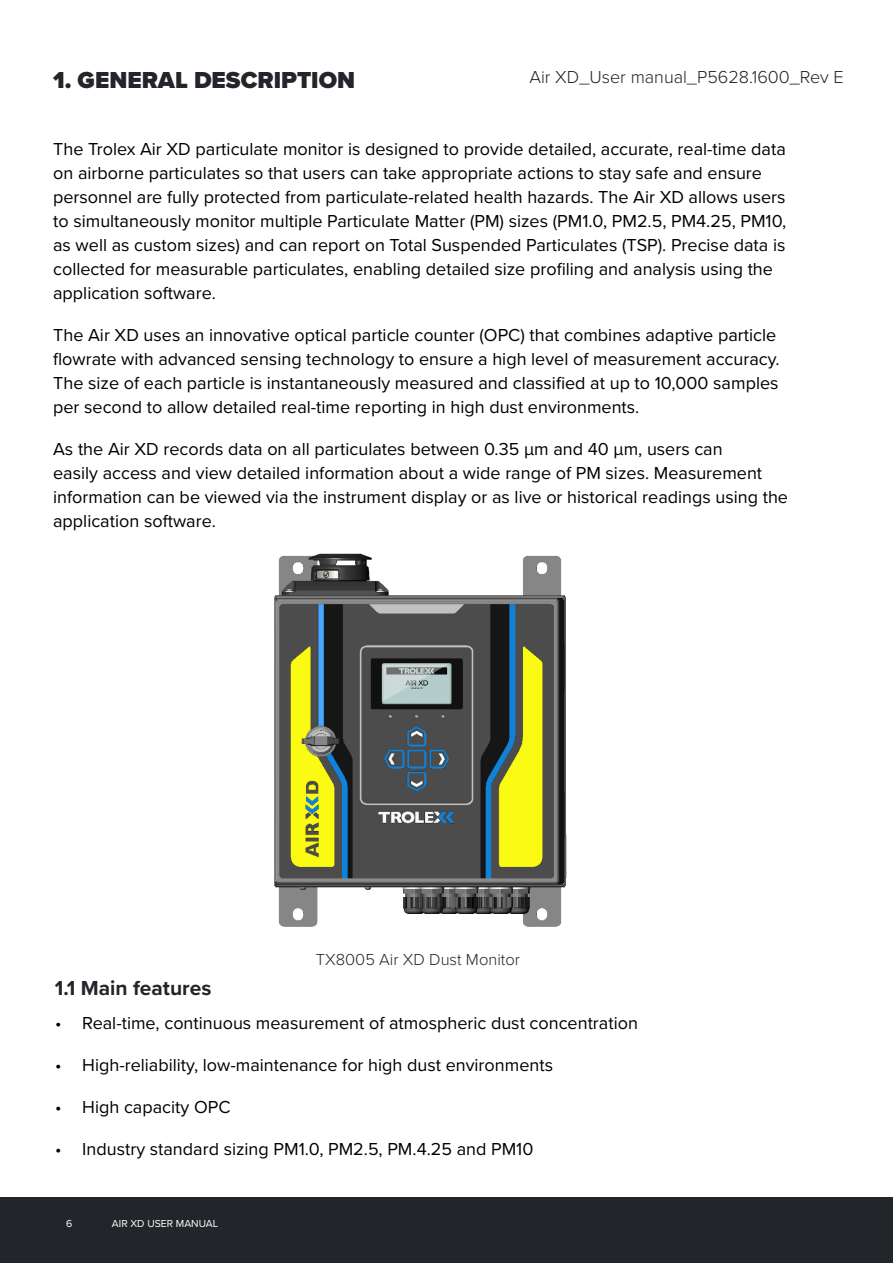
<style>
.page{position:relative;width:893px;height:1263px;background:#fff}
.page>*{position:absolute;margin:0;border:0;box-sizing:border-box;transform-origin:0 0}
.PAGE_HEADING{font:900 24px "Proxima Nova";color:#222529}
.t1{font:700 21px "Proxima Nova";color:#222529}
.Body{font:18px/24px "Proxima Nova";color:#000}
.t2{font:300 18px "Proxima Nova";color:#231f20}
.Body-2{font:300 16.5px "Proxima Nova";color:#222529}
.Table_Text{font:10.5px "Proxima Nova";color:#fff}
</style>
<div class="page">
<div style="left:0;top:1197px;width:893px;height:66px;background:#222529"></div>
<img style="left:274px;top:553px;width:293px;height:374px">
<p class="PAGE_HEADING" style="left:53px;top:62px;width:303px">1. GENERAL DESCRIPTION</p>
<p class="t2" style="left:529px;top:64px;width:316px">Air XD_User manual_P5628.1600_Rev E</p>
<p class="Body" style="left:53px;top:136px;width:735px">The Trolex Air XD particulate monitor is designed to provide detailed, accurate, real-time data on airborne particulates so that users can take appropriate actions to stay safe and ensure personnel are fully protected from particulate-related health hazards. The Air XD allows users to simultaneously monitor multiple Particulate Matter (PM) sizes (PM1.0, PM2.5, PM4.25, PM10, as well as custom sizes) and can report on Total Suspended Particulates (TSP). Precise data is collected for measurable particulates, enabling detailed size profiling and analysis using the application software.</p>
<p class="Body" style="left:53px;top:322px;width:728px">The Air XD uses an innovative optical particle counter (OPC) that combines adaptive particle flowrate with advanced sensing technology to ensure a high level of measurement accuracy.<br>The size of each particle is instantaneously measured and classified at up to 10,000 samples per second to allow detailed real-time reporting in high dust environments.</p>
<p class="Body" style="left:53px;top:436px;width:736px">As the Air XD records data on all particulates between 0.35 μm and 40 μm, users can<br>easily access and view detailed information about a wide range of PM sizes. Measurement information can be viewed via the instrument display or as live or historical readings using the application software.</p>
<p class="Body-2" style="left:316px;top:947px;width:206px">TX8005 Air XD Dust Monitor</p>
<p class="t1" style="left:55px;top:972px;width:158px">1.1 Main features</p>
<p class="Body" style="left:55px;top:1010px;width:584px">• Real-time, continuous measurement of atmospheric dust concentration</p>
<p class="Body" style="left:55px;top:1052px;width:499px">• High-reliability, low-maintenance for high dust environments</p>
<p class="Body" style="left:55px;top:1094px;width:177px">• High capacity OPC</p>
<p class="Body" style="left:55px;top:1136px;width:480px">• Industry standard sizing PM1.0, PM2.5, PM.4.25 and PM10</p>
<p class="Table_Text" style="left:66px;top:1216px;width:8px">6</p>
<p class="Table_Text" style="left:112px;top:1216px;width:108px">AIR XD USER MANUAL</p>
</div>
